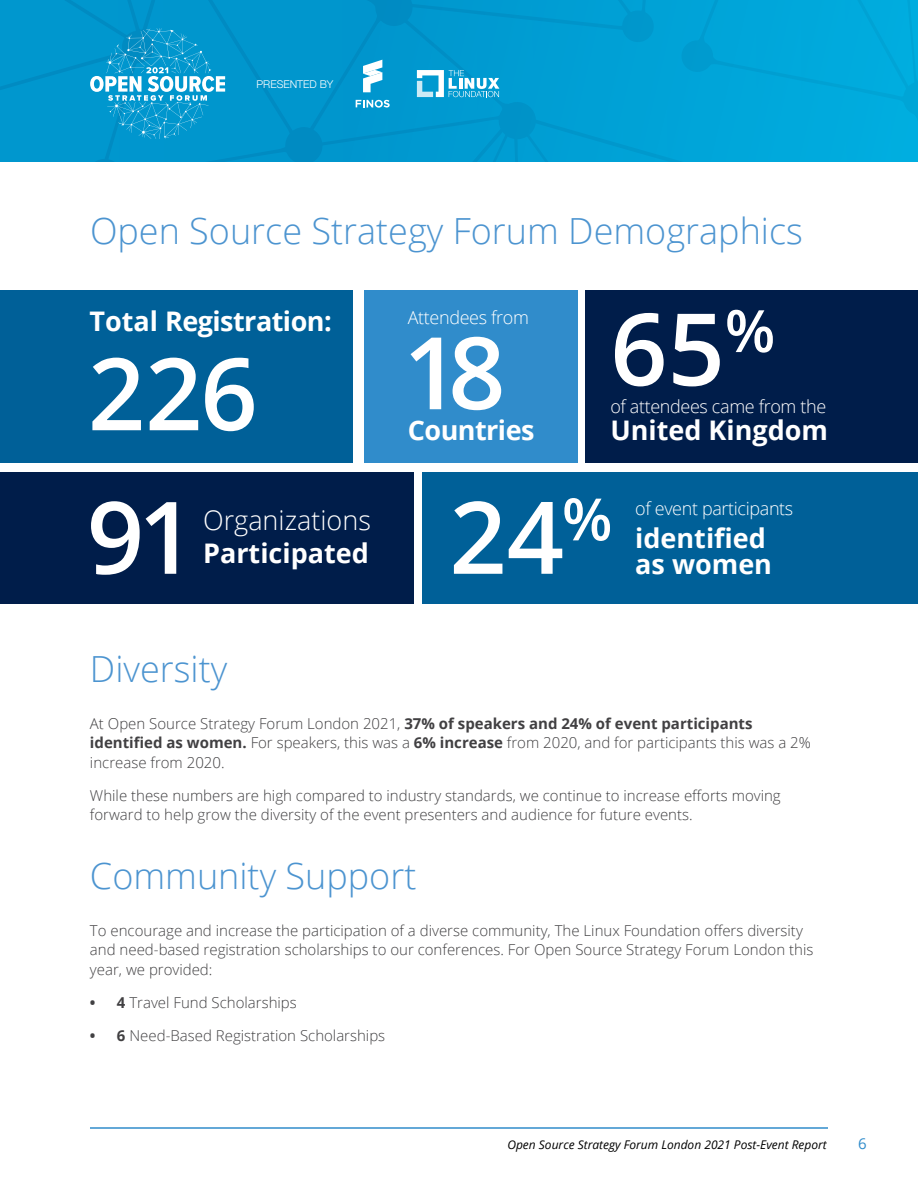
<style>
.page{position:relative;width:918px;height:1188px;background:#fff}
.page>*{position:absolute;margin:0;border:0;box-sizing:border-box;transform-origin:0 0}
.t1{font:600 100.35px "Open Sans";letter-spacing:-.01em;color:#fff}
.t2{font:600 58.5px "Open Sans";color:#fff}
.t3{font:300 36px "Open Sans";color:#4c94d0}
.t4{font:700 27px "Open Sans";color:#fff}
.t5{font:700 27px "Open Sans";letter-spacing:-.02em;color:#fff}
.t6{font:300 27px "Open Sans";color:#fff}
.t7{font:300 18px "Open Sans";letter-spacing:-.02em;color:#fff}
.t8{font:300 15px/19.5px "Open Sans";color:#414042}
.t9{font:15px "Open Sans";color:#308ccb}
.t10{font:italic 12px "Open Sans";color:#000}
.t11{font:300 10.65px "Helvetica Neue";color:#fff}
.s1{font-weight:700}
</style>
<div class="page">
<hr style="left:90px;top:1127px;width:738px;height:2px;background:#308ccb">
<div style="left:0;top:0;width:918px;height:162px;background:#00a8db"></div>
<svg style="left:0;top:0;width:670px;height:162px"></svg>
<div style="left:0;top:290px;width:353px;height:172px;background:#006098"></div>
<div style="left:364px;top:290px;width:213px;height:172px;background:#308ccb"></div>
<div style="left:586px;top:290px;width:332px;height:172px;background:#001d4a"></div>
<div style="left:422px;top:472px;width:496px;height:132px;background:#006098"></div>
<div style="left:0;top:472px;width:414px;height:132px;background:#001d4a"></div>
<p class="t11" style="left:256px;top:75px;width:79px">PRESENTED BY</p>
<h3 class="t3" style="left:90px;top:206px;width:714px">Open Source Strategy Forum Demographics</h3>
<h3 class="t5" style="left:90px;top:302px;width:244px">Total Registration:</h3>
<h1 class="t1" style="left:88px;top:325px;width:171px">226</h1>
<h1 class="t1" style="left:87px;top:469px;width:110px">91</h1>
<h3 class="t6" style="left:203px;top:502px;width:169px">Organizations</h3>
<h3 class="t4" style="left:203px;top:534px;width:167px">Participated</h3>
<p class="t7" style="left:408px;top:305px;width:123px">Attendees from</p>
<h1 class="t1" style="left:403px;top:304px;width:104px">18</h1>
<h3 class="t5" style="left:408px;top:411px;width:128px">Countries</h3>
<h1 class="t1" style="left:610px;top:280px;width:166px">65<sup>%</sup></h1>
<p class="t7" style="left:610px;top:394px;width:217px">of attendees came from the</p>
<h3 class="t4" style="left:610px;top:411px;width:219px">United Kingdom</h3>
<h2 class="t2" style="left:562px;top:479px;width:52px">%</h2>
<h1 class="t1" style="left:450px;top:469px;width:116px">24</h1>
<p class="t7" style="left:635px;top:496px;width:160px">of event participants</p>
<h3 class="t4" style="left:635px;top:519px;width:132px">identified</h3>
<h3 class="t4" style="left:635px;top:545px;width:138px">as women</h3>
<h3 class="t3" style="left:90px;top:645px;width:139px">Diversity</h3>
<p class="t8" style="left:90px;top:713px;width:722px">At Open Source Strategy Forum London 2021, <span class="s1">37% of speakers and 24% of event participants identified as women.</span> For speakers, this was a <span class="s1">6% increase</span> from 2020, and for participants this was a 2% increase from 2020.</p>
<p class="t8" style="left:90px;top:785px;width:692px">While these numbers are high compared to industry standards, we continue to increase efforts moving forward to help grow the diversity of the event presenters and audience for future events.</p>
<h3 class="t3" style="left:90px;top:852px;width:328px">Community Support</h3>
<p class="t8" style="left:90px;top:920px;width:725px">To encourage and increase the participation of a diverse community, The Linux Foundation offers diversity and need-based registration scholarships to our conferences. For Open Source Strategy Forum London this year, we provided:</p>
<p class="t8" style="left:90px;top:992px;width:208px"><span class="s1">• 4</span> Travel Fund Scholarships</p>
<p class="t8" style="left:90px;top:1025px;width:297px"><span class="s1">• 6</span> Need-Based Registration Scholarships</p>
<p class="t10" style="left:507px;top:1136px;width:321px">Open Source Strategy Forum London 2021 Post-Event Report</p>
<p class="t9" style="left:858px;top:1133px;width:10px">6</p>
</div>
